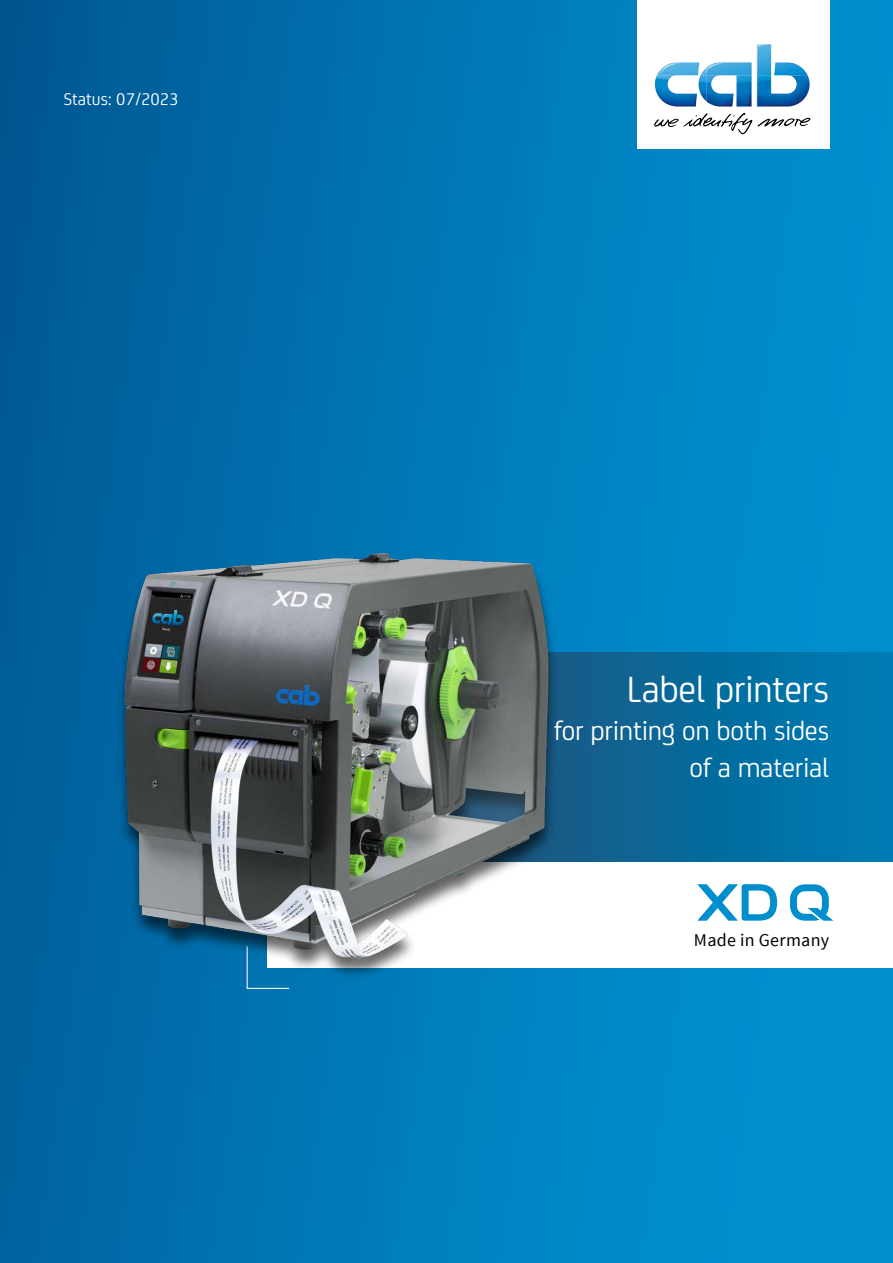
<style>
.page{position:relative;width:893px;height:1263px;background:#fff}
.page>*{position:absolute;margin:0;border:0;box-sizing:border-box;transform-origin:0 0}
.t1{font:39px "CA Sans";letter-spacing:-.01em;color:#fff}
.t2{font:28.5px/37.5px "CA Sans";letter-spacing:-.01em;color:#fff;text-align:right}
.t3{font:18px "CA Sans";color:#fff}
.t4{font:18px "Source Sans Pro";letter-spacing:.015em;color:#000}
</style>
<div class="page">
<div style="left:0;top:0;width:893px;height:1263px;background:linear-gradient(to right,#005e99,#0094d4)"></div>
<svg style="left:560px;top:652px;width:333px;height:210px;background:#066c9e"></svg>
<div style="left:268px;top:862px;width:625px;height:105px;background:#fff"></div>
<svg style="left:790px;top:884px;width:43px;height:37px"></svg>
<svg style="left:697px;top:884px;width:80px;height:37px"></svg>
<div style="left:637px;top:0;width:192px;height:149px;background:#fff"></div>
<img style="left:706px;top:44px;width:102px;height:31px">
<svg style="left:698px;top:76px;width:2px;height:9px"></svg>
<img style="left:706px;top:75px;width:104px;height:32px">
<svg style="left:654px;top:113px;width:156px;height:21px"></svg>
<svg style="left:246px;top:980px;width:44px;height:9px"></svg>
<div style="left:115px;top:555px;width:445px;height:425px;background:#000;opacity:.6"></div>
<img style="left:118px;top:554px;width:438px;height:406px">
<p class="t3" style="left:64px;top:86px;width:116px">Status: 07/2023</p>
<h1 class="t1" style="left:627px;top:661px;width:204px">Label printers</h1>
<p class="t2" style="left:554px;top:710px;width:277px">for printing on both sides of a material</p>
<p class="t4" style="left:694px;top:929px;width:137px">Made in Germany</p>
</div>
